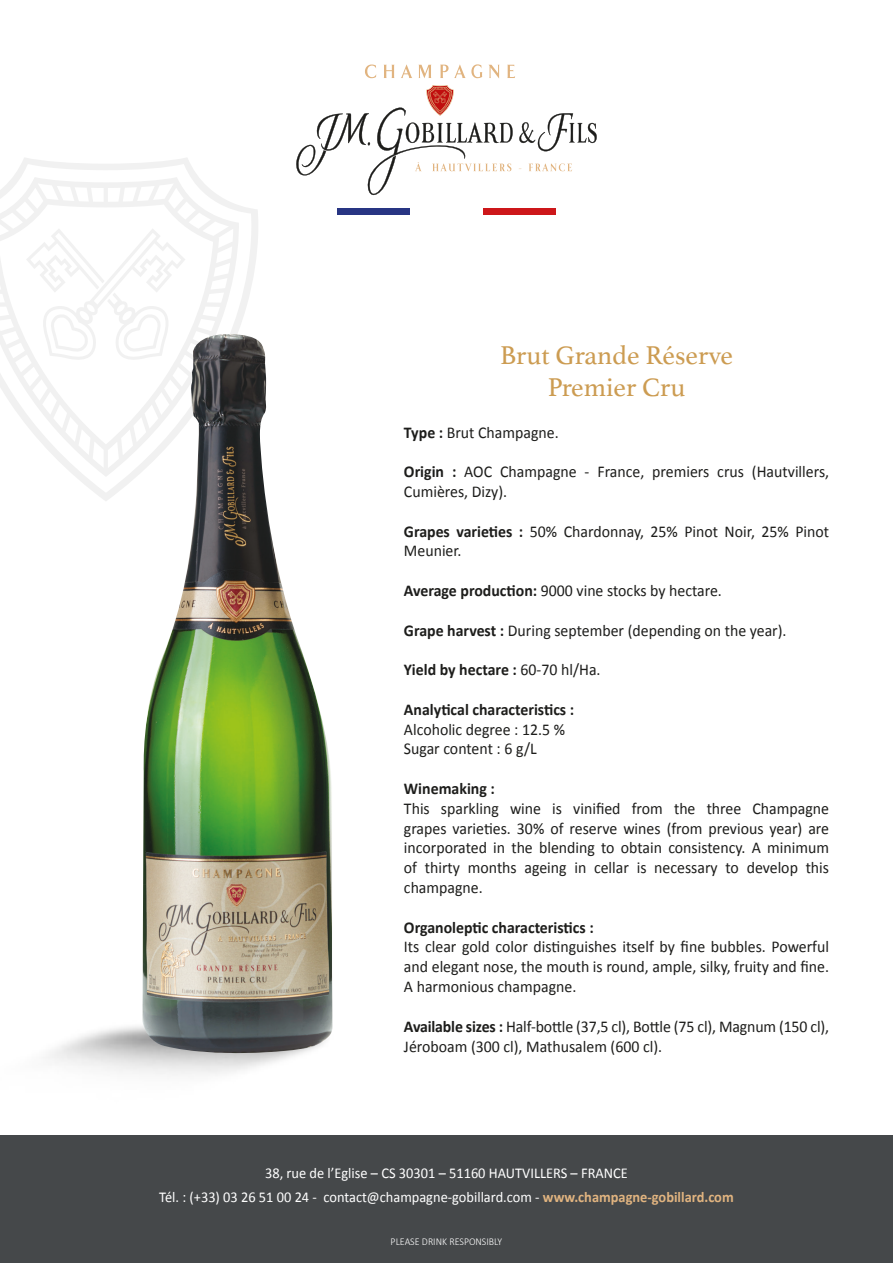
<style>
.page{position:relative;width:893px;height:1263px;background:#fff}
.page>*{position:absolute;margin:0;border:0;box-sizing:border-box;transform-origin:0 0}
.t1{font:27px "Athelas";color:#cc9c52}
.t2{font:16.5px/19.8px "Calibri";color:#1d1d1b;scale:.96 1}
.t3{font:700 16.5px "Calibri";color:#1d1d1b;scale:.96 1}
.t4{font:15px "Calibri";color:#fff;scale:.96 1}
.t5{font:300 10.5px "Calibri";color:#fff;scale:.95 1}
.s1{font-weight:700}
.s2{font-weight:400}
.s3{font-weight:700;color:#e1b480}
</style>
<div class="page">
<div style="left:0;top:1135px;width:893px;height:128px;background:#45484a"></div>
<svg style="left:0;top:158px;width:258px;height:343px"></svg>
<svg style="left:26px;top:228px;width:159px;height:133px"></svg>
<img style="left:141px;top:334px;width:192px;height:723px">
<svg style="left:519px;top:113px;width:78px;height:38px"></svg>
<svg style="left:365px;top:65px;width:11px;height:13px"></svg>
<svg style="left:384px;top:65px;width:11px;height:13px"></svg>
<svg style="left:401px;top:64px;width:11px;height:14px"></svg>
<svg style="left:418px;top:65px;width:13px;height:13px"></svg>
<svg style="left:440px;top:64px;width:42px;height:14px"></svg>
<svg style="left:489px;top:65px;width:11px;height:13px"></svg>
<svg style="left:507px;top:65px;width:8px;height:13px"></svg>
<svg style="left:296px;top:85px;width:217px;height:110px"></svg>
<svg style="left:529px;top:164px;width:43px;height:7px"></svg>
<div style="left:338px;top:208px;width:72px;height:7px;background:#283583"></div>
<div style="left:483px;top:208px;width:72px;height:7px;background:#cd171a"></div>
<p class="t1" style="left:500px;top:334px;width:234px">Brut Grande Réserve</p>
<p class="t1" style="left:548px;top:366px;width:139px">Premier Cru</p>
<p class="t2" style="left:404px;top:422px;width:163px"><span class="s1">Type :</span> Brut Champagne.</p>
<p class="t2" style="left:404px;top:461px;width:444px"><span class="s1">Origin :</span> AOC Champagne - France, premiers crus (Hautvillers,<br>Cumières, Dizy).</p>
<p class="t2" style="left:404px;top:521px;width:444px"><span class="s1">Grapes varieties :</span> 50% Chardonnay, 25% Pinot Noir, 25% Pinot<br>Meunier.</p>
<p class="t2" style="left:404px;top:580px;width:333px"><span class="s1">Average production:</span> 9000 vine stocks by hectare.</p>
<p class="t2" style="left:404px;top:620px;width:400px"><span class="s1">Grape harvest :</span> During september (depending on the year).</p>
<p class="t3" style="left:404px;top:658px;width:206px">Yield by hectare : <span class="s2">60-70 hl/Ha.</span></p>
<p class="t3" style="left:404px;top:698px;width:179px">Analytical characteristics :</p>
<p class="t2" style="left:404px;top:719px;width:169px">Alcoholic degree : 12.5 %</p>
<p class="t2" style="left:404px;top:739px;width:140px">Sugar content : 6 g/L</p>
<p class="t3" style="left:404px;top:777px;width:96px">Winemaking :</p>
<p class="t2" style="left:404px;top:798px;width:444px;text-align:justify">This sparkling wine is vinified from the three Champagne grapes varieties. 30% of reserve wines (from previous year) are incorporated in the blending to obtain consistency. A minimum of thirty months ageing in cellar is necessary to develop this champagne.</p>
<p class="t3" style="left:404px;top:915px;width:199px">Organoleptic characteristics :</p>
<p class="t2" style="left:404px;top:937px;width:444px;text-align:justify">Its clear gold color distinguishes itself by fine bubbles. Powerful and elegant nose, the mouth is round, ample, silky, fruity and fine.<br>A harmonious champagne.</p>
<p class="t2" style="left:404px;top:1016px;width:444px"><span class="s1">Available sizes :</span> Half-bottle (37,5 cl), Bottle (75 cl), Magnum (150 cl),<br>Jéroboam (300 cl), Mathusalem (600 cl).</p>
<p class="t4" style="left:265px;top:1162px;width:379px">38, rue de l’Eglise – CS 30301 – 51160 HAUTVILLERS – FRANCE</p>
<p class="t4" style="left:159px;top:1186px;width:600px">Tél. : (+33) 03 26 51 00 24 - contact@champagne-gobillard.com - <span class="s3">www.champagne-gobillard.com</span></p>
<p class="t5" style="left:391px;top:1235px;width:119px">PLEASE DRINK RESPONSIBLY</p>
</div>
